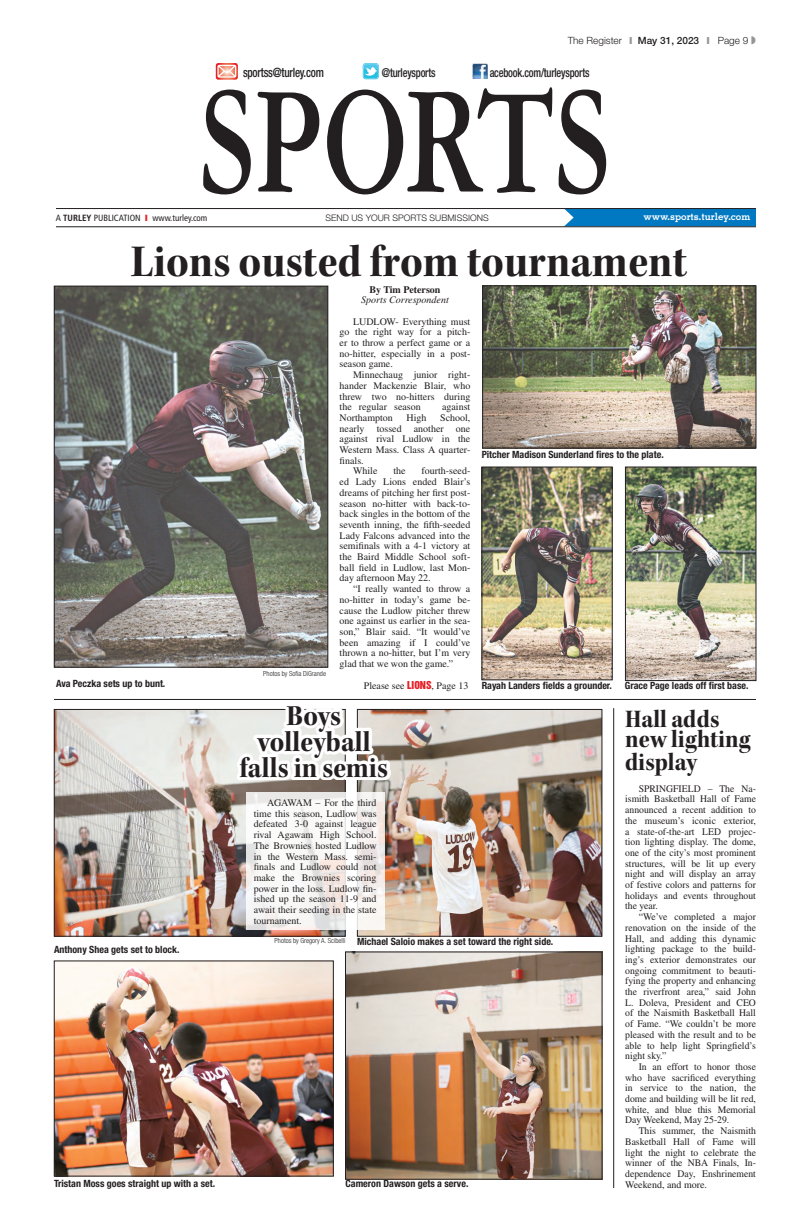
<style>
.page{position:relative;width:810px;height:1224px;background:#fff}
.page>*{position:absolute;margin:0;border:0;box-sizing:border-box;transform-origin:0 0}
.t1{font:700 162.9px "Garamond 3 LT Std";letter-spacing:-.01em;color:#231f20;scale:.71 1}
.lr_-_headline{font:47px "Kepler Std Bold Scn Subh";color:#231f20}
.lr_-_brief_headline2{font:30px/26px "Kepler Std Bold Scn Subh";letter-spacing:.005em;color:#231f20;text-align:center}
.lr_-_brief_headline2-2{font:26px/23px "Kepler Std Bold Scn Subh";letter-spacing:.005em;color:#231f20}
.t2{font:500 condensed 12.9px "Helvetica Neue LT Std";letter-spacing:-.02em;color:#231f20;scale:.86 1}
.t3{font:500 condensed 12.3px "Helvetica Neue LT Std";letter-spacing:-.02em;color:#231f20;scale:.85 1}
.lr_-_body_text{font:10px/10.7px "Times LT Std";color:#231f20;text-align:justify}
.lr_-_cutline{font:700 condensed 10px "Helvetica Neue LT Std";color:#231f20}
.t4{font:300 10px "Helvetica Neue LT Std";color:#231f20}
.t5{font:700 10px "Memphis LT Std";color:#fff}
.lr_-_byline_2{font:italic 10px "Times LT Std";color:#231f20}
.lr_-_byline_1{font:700 10px "Times LT Std";color:#231f20}
.t6{font:condensed 9px "Frutiger LT Std";color:#231f20}
.t7{font:300 9px "Helvetica Neue LT Std";color:#231f20}
.lr_-_photo_credit{font:300 condensed 7px "Helvetica Neue LT Std";color:#231f20}
.s1{color:#939598}
.s2{font-weight:500}
.s3{font-weight:700}
.s4{color:#e61e25}
.s5{font-family:"Helvetica Inserat LT Std";color:#e61e25}
</style>
<div class="page">
<img style="left:472px;top:64px;width:16px;height:15px">
<svg style="left:363px;top:63px;width:16px;height:16px"></svg>
<div style="left:564px;top:209px;width:192px;height:17px;background:#0079c2"></div>
<hr style="left:56px;top:208px;width:700px;height:1px;background:#231f20">
<hr style="left:56px;top:226px;width:700px;height:1px;background:#231f20">
<svg style="left:216px;top:63px;width:22px;height:17px"></svg>
<img style="left:56px;top:288px;width:270px;height:377px">
<div style="left:54px;top:286px;width:274px;height:381px;border:1px solid #231f20"></div>
<hr style="left:54px;top:699px;width:702px;height:1px;background:#231f20">
<img style="left:484px;top:288px;width:270px;height:158px">
<div style="left:482px;top:286px;width:274px;height:162px;border:1px solid #231f20"></div>
<img style="left:627px;top:469px;width:127px;height:210px">
<div style="left:625px;top:467px;width:131px;height:214px;border:1px solid #231f20"></div>
<img style="left:484px;top:469px;width:126px;height:209px">
<div style="left:482px;top:467px;width:130px;height:213px;border:1px solid #231f20"></div>
<hr style="left:613px;top:708px;width:1px;height:480px;background:#231f20">
<img style="left:359px;top:711px;width:241px;height:223px">
<div style="left:357px;top:709px;width:245px;height:227px;border:1px solid #231f20"></div>
<img style="left:56px;top:711px;width:288px;height:223px">
<div style="left:54px;top:709px;width:292px;height:227px;border:1px solid #231f20"></div>
<img style="left:56px;top:963px;width:276px;height:211px">
<div style="left:54px;top:961px;width:280px;height:215px;border:1px solid #231f20"></div>
<img style="left:347px;top:954px;width:253px;height:223px">
<div style="left:345px;top:952px;width:257px;height:227px;border:1px solid #231f20"></div>
<svg style="left:237px;top:708px;width:154px;height:72px"></svg>
<svg style="left:246px;top:792px;width:138px;height:137px;fill:#f8f7f6"></svg>
<p class="t4" style="left:568px;top:35px;width:190px">The Register <span class="s1">❙</span> <span class="s2">May 31, 2023</span> <span class="s1">❙</span> Page 9 <span class="s1">◗</span></p>
<p class="t2" style="left:243px;top:65px;width:96px">sportss@turley.com</p>
<p class="t3" style="left:382px;top:65px;width:65px">@turleysports</p>
<p class="t3" style="left:490px;top:65px;width:119px">acebook.com/turleysports</p>
<p class="t1" style="left:198px;top:52px;width:583px">SPORTS</p>
<p class="t6" style="left:56px;top:213px;width:153px">A <span class="s3">TURLEY</span> PUBLICATION <span class="s4">❙</span> www.turley.com</p>
<p class="t7" style="left:325px;top:212px;width:165px">SEND US YOUR SPORTS SUBMISSIONS</p>
<p class="t5" style="left:643px;top:210px;width:108px">www.sports.turley.com</p>
<p class="lr_-_headline" style="left:131px;top:235px;width:558px">Lions ousted from tournament</p>
<p class="lr_-_byline_1" style="left:370px;top:283px;width:72px">By Tim Peterson</p>
<p class="lr_-_byline_2" style="left:361px;top:294px;width:89px">Sports Correspondent</p>
<p class="lr_-_body_text" style="left:340px;top:316px;width:132px;text-indent:14px">LUDLOW- Everything must go the right way for a pitch&shy;er to throw a perfect game or a no-hitter, especially in a post&shy;season game.</p>
<p class="lr_-_body_text" style="left:340px;top:369px;width:132px;text-indent:14px">Minnechaug junior right&shy;hander Mackenzie Blair, who threw two no-hitters during the regular season</p>
<p class="lr_-_body_text" style="left:442px;top:402px;width:30px">against</p>
<p class="lr_-_body_text" style="left:340px;top:412px;width:132px;text-indent:101px">School, nearly tossed another one against rival Ludlow in the Western Mass. Class A quarter&shy;finals.</p>
<p class="lr_-_body_text" style="left:353px;top:466px;width:26px">While</p>
<p class="lr_-_body_text" style="left:393px;top:466px;width:14px">the</p>
<p class="lr_-_body_text" style="left:340px;top:412px;width:55px">Northampton</p>
<p class="lr_-_body_text" style="left:407px;top:412px;width:21px">High</p>
<p class="lr_-_cutline" style="left:482px;top:448px;width:184px">Pitcher Madison Sunderland fires to the plate.</p>
<p class="lr_-_body_text" style="left:340px;top:466px;width:132px;text-indent:82px">fourth-seed&shy;ed Lady Lions ended Blair’s dreams of pitching her first post&shy;season no-hitter with back-to&shy;back singles in the bottom of the seventh inning, the fifth-seeded Lady Falcons advanced into the semifinals with a 4-1 victory at the Baird Middle School soft&shy;ball field in Ludlow, last Mon&shy;day afternoon May 22.</p>
<p class="lr_-_body_text" style="left:340px;top:583px;width:132px;text-indent:14px">“I really wanted to throw a no-hitter in today’s game be&shy;cause the Ludlow pitcher threw one against us earlier in the sea&shy;son,” Blair said. “It would’ve been amazing if I could’ve thrown a no-hitter, but I’m very glad that we won the game.”</p>
<p class="lr_-_photo_credit" style="left:263px;top:669px;width:64px">Photos by Sofia DiGrande</p>
<p class="lr_-_cutline" style="left:56px;top:677px;width:111px">Ava Peczka sets up to bunt.</p>
<p class="lr_-_cutline" style="left:54px;top:944px;width:127px">Anthony Shea gets set to block.</p>
<p class="lr_-_cutline" style="left:54px;top:1177px;width:163px">Tristan Moss goes straight up with a set.</p>
<p class="lr_-_body_text" style="left:364px;top:680px;width:106px">Please see <span class="s5">LIONS</span>, Page 13</p>
<p class="lr_-_cutline" style="left:482px;top:679px;width:132px">Rayah Landers fields a grounder.</p>
<p class="lr_-_cutline" style="left:625px;top:679px;width:125px">Grace Page leads off first base.</p>
<p class="lr_-_brief_headline2" style="left:287px;top:703px;width:56px">Boys</p>
<p class="lr_-_brief_headline2" style="left:240px;top:729px;width:150px">volleyball falls in semis</p>
<p class="lr_-_body_text" style="left:254px;top:797px;width:124px;text-indent:14px">AGAWAM – For the third time this season, Ludlow was defeated 3-0 against league rival Agawam High School.<br>The Brownies hosted Ludlow in the Western Mass. semi&shy;finals and Ludlow could not make the Brownies scoring power in the loss. Ludlow fin&shy;ished up the season 11-9 and await their seeding in the state tournament.</p>
<p class="lr_-_photo_credit" style="left:275px;top:936px;width:72px">Photos by Gregory A. Scibelli</p>
<p class="lr_-_cutline" style="left:357px;top:935px;width:198px">Michael Saloio makes a set toward the right side.</p>
<p class="lr_-_cutline" style="left:346px;top:1178px;width:124px">Cameron Dawson gets a serve.</p>
<p class="lr_-_brief_headline2-2" style="left:625px;top:708px;width:96px">Hall adds</p>
<p class="lr_-_brief_headline2-2" style="left:625px;top:728px;width:127px">new lighting display</p>
<p class="lr_-_body_text" style="left:625px;top:783px;width:132px;text-indent:14px">SPRINGFIELD – The Na&shy;ismith Basketball Hall of Fame announced a recent addition to the museum’s iconic exterior, a state-of-the-art LED projec&shy;tion lighting display. The dome, one of the city’s most prominent structures, will be lit up every night and will display an array of festive colors and patterns for holidays and events throughout the year.</p>
<p class="lr_-_body_text" style="left:625px;top:911px;width:132px;text-indent:14px">“We’ve completed a major renovation on the inside of the Hall, and adding this dynamic lighting package to the build&shy;ing’s exterior demonstrates our ongoing commitment to beauti&shy;fying the property and enhancing the riverfront area,” said John L. Doleva, President and CEO of the Naismith Basketball Hall of Fame. “We couldn’t be more pleased with the result and to be able to help light Springfield’s night sky.”</p>
<p class="lr_-_body_text" style="left:625px;top:1061px;width:132px;text-indent:14px">In an effort to honor those who have sacrificed everything in service to the nation, the dome and building will be lit red, white, and blue this Memorial Day Weekend, May 25-29.</p>
<p class="lr_-_body_text" style="left:625px;top:1125px;width:132px;text-indent:14px">This summer, the Naismith Basketball Hall of Fame will light the night to celebrate the winner of the NBA Finals, In&shy;dependence Day, Enshrinement Weekend, and more.</p>
</div>
